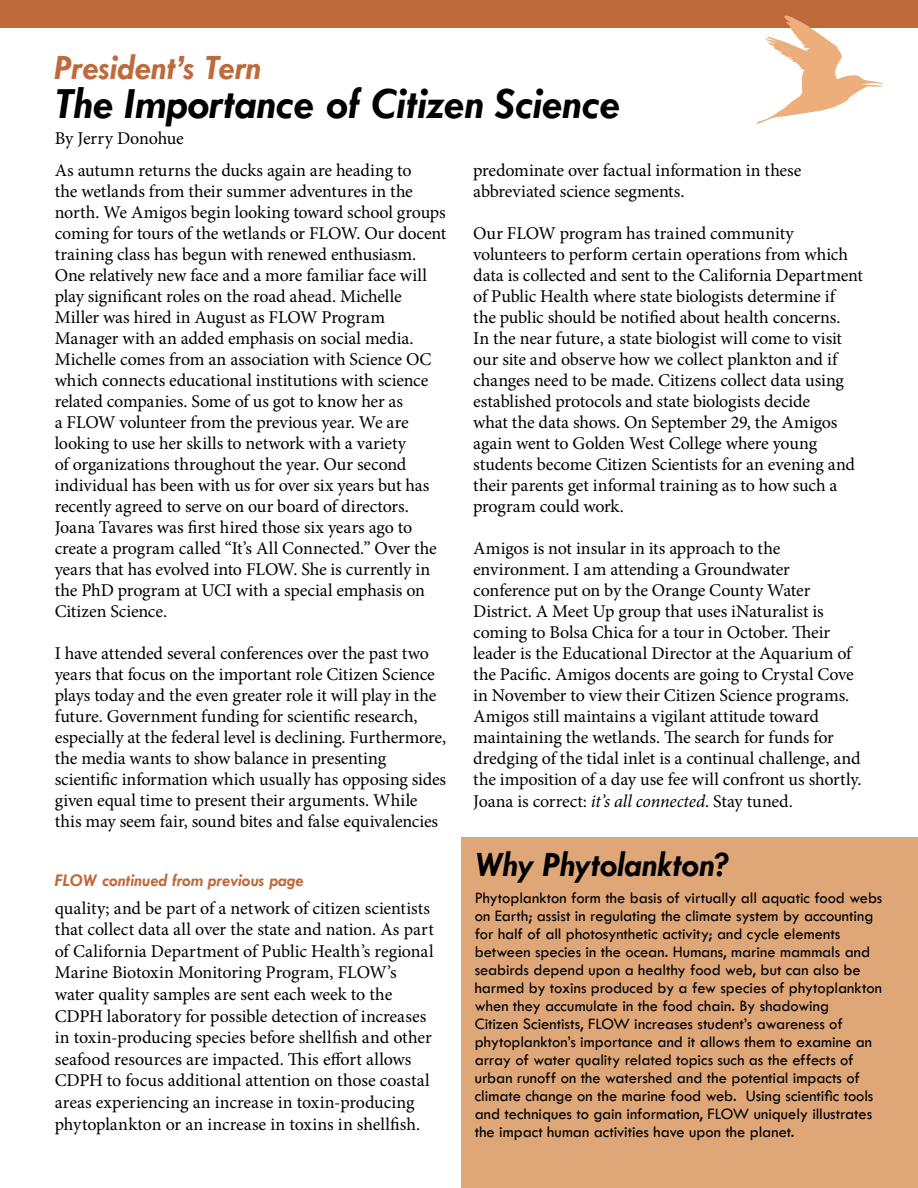
<style>
.page{position:relative;width:918px;height:1188px;background:#fff}
.page>*{position:absolute;margin:0;border:0;box-sizing:border-box;transform-origin:0 0}
.t1{font:italic 700 45px "Tw Cen";letter-spacing:-.01em;color:#000}
.t2{font:italic 700 36px "Tw Cen";letter-spacing:-.01em;color:#000}
.t3{font:italic 700 36px "Tw Cen";letter-spacing:-.01em;color:#bf6a3b}
.t4{font:18px/21px "Minion Pro";letter-spacing:-.005em;color:#000}
.t5{font:italic 700 18px "Tw Cen";letter-spacing:-.005em;color:#bf6a3b}
.t6{font:16.5px/18px "Tw Cen";letter-spacing:-.005em;color:#000}
.s1{font-style:italic}
</style>
<div class="page">
<div style="left:461px;top:838px;width:457px;height:350px;background:#dfa778"></div>
<div style="left:0;top:0;width:918px;height:27px;background:#bf6a3b"></div>
<svg style="left:756px;top:15px;width:128px;height:109px"></svg>
<h2 class="t3" style="left:55px;top:46px;width:208px">President’s Tern</h2>
<h1 class="t1" style="left:55px;top:77px;width:567px">The Importance of Citizen Science</h1>
<p class="t4" style="left:55px;top:128px;width:131px">By Jerry Donohue</p>
<p class="t4" style="left:55px;top:159px;width:393px">As autumn returns the ducks again are heading to<br>the wetlands from their summer adventures in the north. We Amigos begin looking toward school groups coming for tours of the wetlands or FLOW. Our docent training class has begun with renewed enthusiasm.<br>One relatively new face and a more familiar face will play significant roles on the road ahead. Michelle Miller was hired in August as FLOW Program Manager with an added emphasis on social media.<br>Michelle comes from an association with Science OC which connects educational institutions with science related companies. Some of us got to know her as<br>a FLOW volunteer from the previous year. We are looking to use her skills to network with a variety<br>of organizations throughout the year. Our second individual has been with us for over six years but has recently agreed to serve on our board of directors.<br>Joana Tavares was first hired those six years ago to create a program called “It’s All Connected.” Over the years that has evolved into FLOW. She is currently in the PhD program at UCI with a special emphasis on Citizen Science.</p>
<p class="t4" style="left:55px;top:643px;width:393px">I have attended several conferences over the past two years that focus on the important role Citizen Science plays today and the even greater role it will play in the future. Government funding for scientific research, especially at the federal level is declining. Furthermore, the media wants to show balance in presenting scientific information which usually has opposing sides given equal time to present their arguments. While this may seem fair, sound bites and false equivalencies</p>
<p class="t5" style="left:55px;top:869px;width:251px">FLOW continued from previous page</p>
<p class="t4" style="left:55px;top:897px;width:381px;line-height:21.6px">quality; and be part of a network of citizen scientists that collect data all over the state and nation. As part of California Department of Public Health’s regional Marine Biotoxin Monitoring Program, FLOW’s water quality samples are sent each week to the CDPH laboratory for possible detection of increases in toxin-producing species before shellfish and other seafood resources are impacted. This effort allows CDPH to focus additional attention on those coastal areas experiencing an increase in toxin-producing phytoplankton or an increase in toxins in shellfish.</p>
<p class="t4" style="left:473px;top:160px;width:330px">predominate over factual information in these abbreviated science segments.</p>
<p class="t4" style="left:473px;top:223px;width:391px">Our FLOW program has trained community volunteers to perform certain operations from which data is collected and sent to the California Department of Public Health where state biologists determine if<br>the public should be notified about health concerns.<br>In the near future, a state biologist will come to visit our site and observe how we collect plankton and if changes need to be made. Citizens collect data using established protocols and state biologists decide<br>what the data shows. On September 29, the Amigos again went to Golden West College where young students become Citizen Scientists for an evening and their parents get informal training as to how such a program could work.</p>
<p class="t4" style="left:473px;top:538px;width:390px">Amigos is not insular in its approach to the environment. I am attending a Groundwater conference put on by the Orange County Water District. A Meet Up group that uses iNaturalist is coming to Bolsa Chica for a tour in October. Their leader is the Educational Director at the Aquarium of the Pacific. Amigos docents are going to Crystal Cove in November to view their Citizen Science programs.<br>Amigos still maintains a vigilant attitude toward maintaining the wetlands. The search for funds for dredging of the tidal inlet is a continual challenge, and the imposition of a day use fee will confront us shortly.<br>Joana is correct: <span class="s1">it’s all connected</span>. Stay tuned.</p>
<h2 class="t2" style="left:475px;top:843px;width:257px">Why Phytolankton?</h2>
<p class="t6" style="left:475px;top:889px;width:409px">Phytoplankton form the basis of virtually all aquatic food webs on Earth; assist in regulating the climate system by accounting for half of all photosynthetic activity; and cycle elements between species in the ocean. Humans, marine mammals and seabirds depend upon a healthy food web, but can also be harmed by toxins produced by a few species of phytoplankton when they accumulate in the food chain. By shadowing<br>Citizen Scientists, FLOW increases student’s awareness of phytoplankton’s importance and it allows them to examine an array of water quality related topics such as the effects of urban runoff on the watershed and the potential impacts of climate change on the marine food web. Using scientific tools and techniques to gain information, FLOW uniquely illustrates the impact human activities have upon the planet.</p>
</div>
